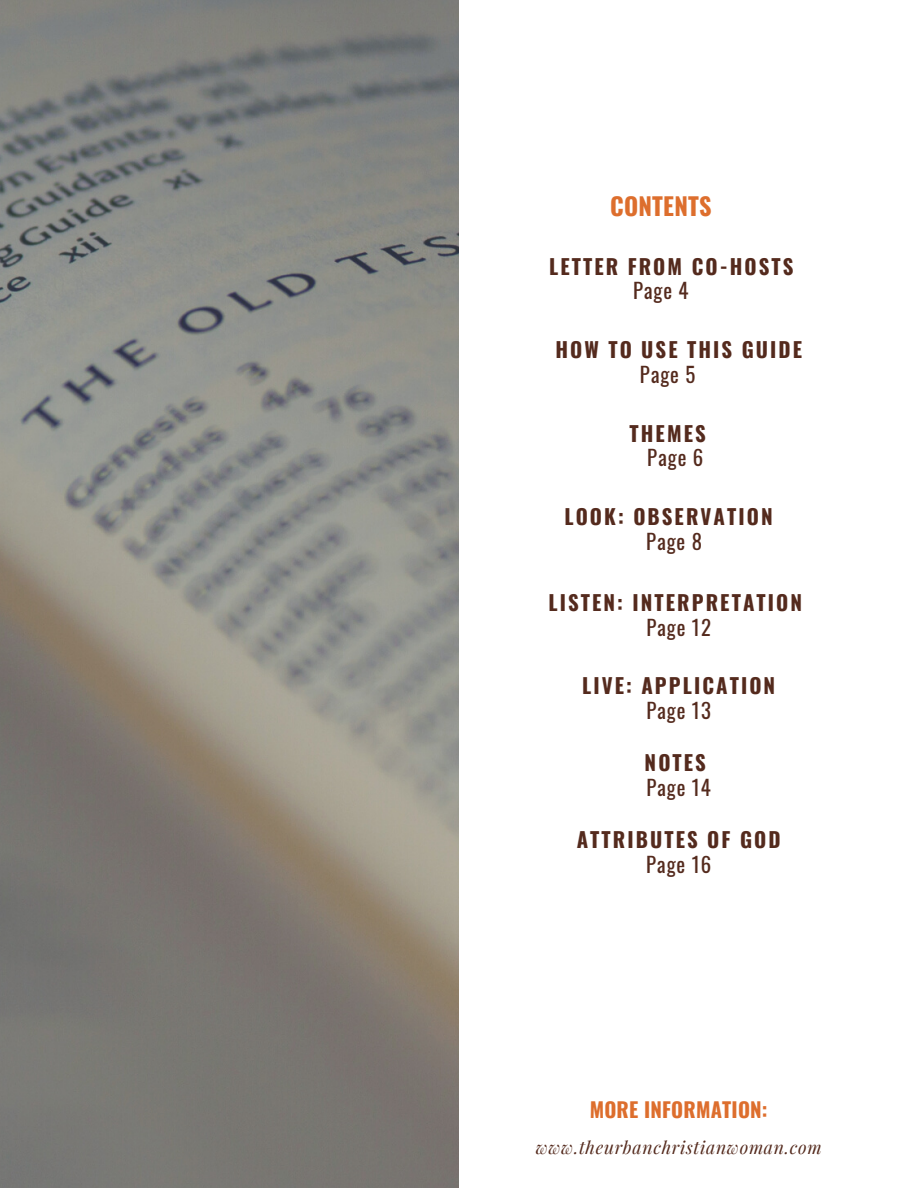
<style>
.page{position:relative;width:918px;height:1188px;background:#fff}
.page>*{position:absolute;margin:0;border:0;box-sizing:border-box;transform-origin:0 0}
.t1{font:700 24.3px "Oswald";letter-spacing:.01em;color:#dd6e2d}
.t2{font:700 20.85px "Oswald";letter-spacing:.1em;color:#542a1d}
.t3{font:20.85px "Oswald";letter-spacing:.04em;color:#542a1d}
.t4{font:700 20.55px "Oswald";letter-spacing:.01em;color:#dd6e2d}
.t5{font:italic 17.55px "Playfair Display";letter-spacing:.04em;color:#542a1d}
</style>
<div class="page">
<img style="left:0;top:0;width:459px;height:1188px">
<p class="t1" style="left:610px;top:187px;width:103px">CONTENTS</p>
<p class="t2" style="left:549px;top:250px;width:246px">LETTER FROM CO-HOSTS</p>
<p class="t3" style="left:633px;top:275px;width:57px">Page 4</p>
<p class="t2" style="left:555px;top:333px;width:248px">HOW TO USE THIS GUIDE</p>
<p class="t3" style="left:640px;top:358px;width:57px">Page 5</p>
<p class="t2" style="left:630px;top:417px;width:78px">THEMES</p>
<p class="t3" style="left:647px;top:441px;width:57px">Page 6</p>
<p class="t2" style="left:564px;top:500px;width:210px">LOOK: OBSERVATION</p>
<p class="t3" style="left:646px;top:525px;width:57px">Page 8</p>
<p class="t2" style="left:548px;top:586px;width:255px">LISTEN: INTERPRETATION</p>
<p class="t3" style="left:646px;top:611px;width:66px">Page 12</p>
<p class="t2" style="left:582px;top:670px;width:195px">LIVE: APPLICATION</p>
<p class="t3" style="left:646px;top:695px;width:66px">Page 13</p>
<p class="t2" style="left:645px;top:746px;width:63px">NOTES</p>
<p class="t3" style="left:646px;top:771px;width:66px">Page 14</p>
<p class="t2" style="left:577px;top:823px;width:205px">ATTRIBUTES OF GOD</p>
<p class="t3" style="left:646px;top:848px;width:67px">Page 16</p>
<p class="t4" style="left:590px;top:1093px;width:179px">MORE INFORMATION:</p>
<p class="t5" style="left:536px;top:1135px;width:287px">www.theurbanchristianwoman.com</p>
</div>
